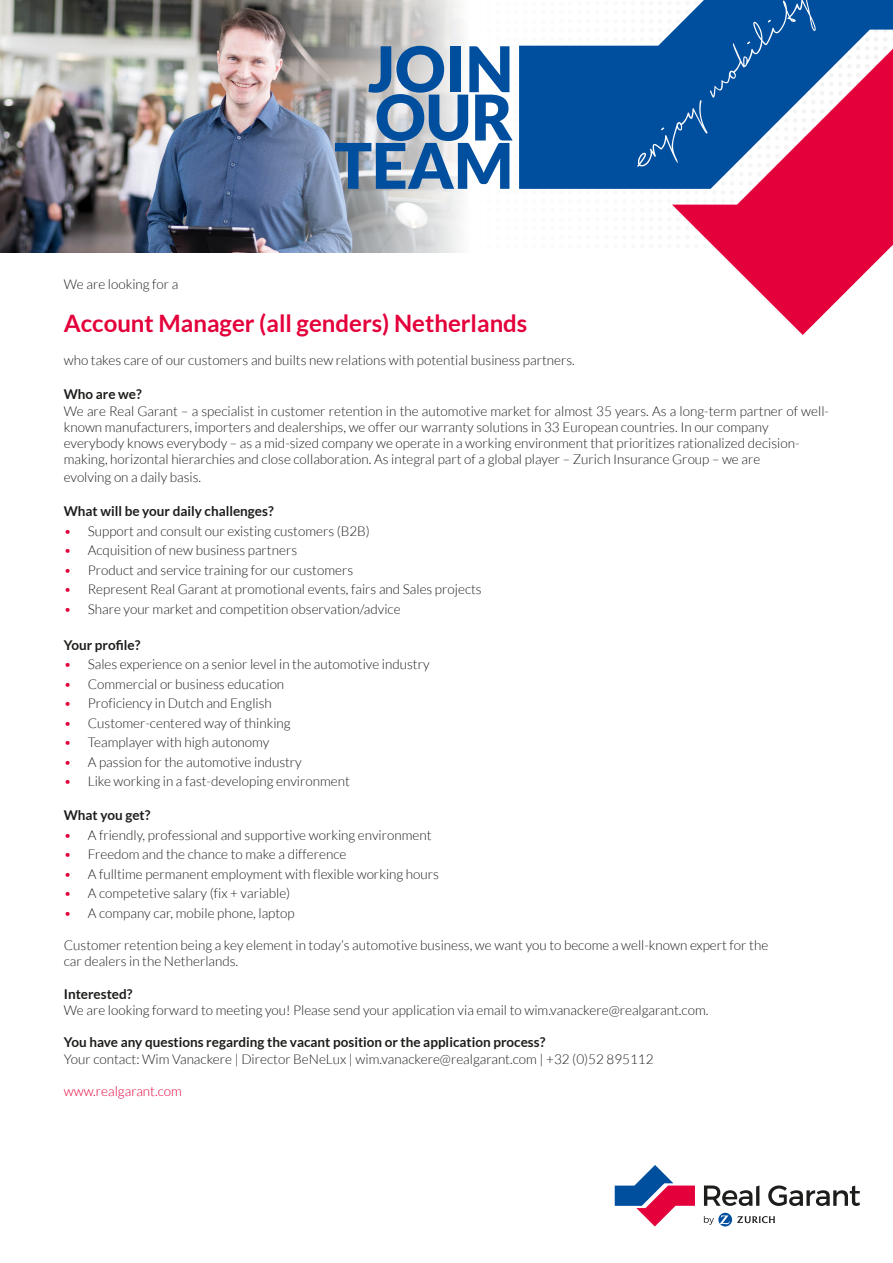
<style>
.page{position:relative;width:893px;height:1263px;background:#fff}
.page>*{position:absolute;margin:0;border:0;box-sizing:border-box;transform-origin:0 0}
.t1{font:900 63px/48.3px "Lato";color:#004f9f;text-align:right}
.t2{font:700 24px "Lato";color:#e4003a}
.t3{font:300 13.5px/16.2px "Lato";color:#1d1d1b}
.t4{font:700 13.5px "Lato";color:#1d1d1b}
.t5{font:300 13.5px "Lato";color:#e4003a}
.s1{color:#e4003a}
</style>
<div class="page">
<img style="left:0;top:0;width:224px;height:253px">
<img style="left:224px;top:0;width:238px;height:253px">
<svg style="left:672px;top:189px;width:221px;height:146px;fill:#e4003a"></svg>
<svg style="left:519px;top:0;width:374px;height:189px;fill:#004f9f"></svg>
<svg style="left:637px;top:0;width:179px;height:167px"></svg>
<svg style="left:615px;top:1165px;width:80px;height:61px"></svg>
<svg style="left:704px;top:1185px;width:55px;height:21px"></svg>
<svg style="left:768px;top:1185px;width:92px;height:21px"></svg>
<svg style="left:704px;top:1213px;width:71px;height:13px"></svg>
<h1 class="t1" style="left:334px;top:44px;width:180px">JOIN<br>OUR<br>TEAM</h1>
<p class="t3" style="left:64px;top:276px;width:116px">We are looking for a</p>
<h2 class="t2" style="left:64px;top:310px;width:465px">Account Manager (all genders) Netherlands</h2>
<p class="t3" style="left:64px;top:352px;width:513px">who takes care of our customers and builts new relations with potential business partners.</p>
<p class="t4" style="left:64px;top:387px;width:80px">Who are we?</p>
<p class="t3" style="left:64px;top:403px;width:767px">We are Real Garant – a specialist in customer retention in the automotive market for almost 35 years. As a long-term partner of well&shy;known manufacturers, importers and dealerships, we offer our warranty solutions in 33 European countries. In our company everybody knows everybody – as a mid-sized company we operate in a working environment that prioritizes rationalized decision&shy;making, horizontal hierarchies and close collaboration. As integral part of a global player – Zurich Insurance Group – we are</p>
<p class="t3" style="left:64px;top:469px;width:139px">evolving on a daily basis.</p>
<p class="t4" style="left:64px;top:504px;width:211px">What will be your daily challenges?</p>
<p class="t3" style="left:64px;top:523px;width:308px"><span class="s1">•</span> Support and consult our existing customers (B2B)</p>
<p class="t3" style="left:64px;top:543px;width:235px"><span class="s1">•</span> Acquisition of new business partners</p>
<p class="t3" style="left:64px;top:562px;width:291px"><span class="s1">•</span> Product and service training for our customers</p>
<p class="t3" style="left:64px;top:582px;width:419px"><span class="s1">•</span> Represent Real Garant at promotional events, fairs and Sales projects</p>
<p class="t3" style="left:64px;top:601px;width:338px"><span class="s1">•</span> Share your market and competition observation/advice</p>
<p class="t4" style="left:64px;top:637px;width:78px">Your profile?</p>
<p class="t3" style="left:64px;top:656px;width:367px"><span class="s1">•</span> Sales experience on a senior level in the automotive industry</p>
<p class="t3" style="left:64px;top:676px;width:222px"><span class="s1">•</span> Commercial or business education</p>
<p class="t3" style="left:64px;top:695px;width:210px"><span class="s1">•</span> Proficiency in Dutch and English</p>
<p class="t3" style="left:64px;top:715px;width:228px"><span class="s1">•</span> Customer-centered way of thinking</p>
<p class="t3" style="left:64px;top:734px;width:207px"><span class="s1">•</span> Teamplayer with high autonomy</p>
<p class="t3" style="left:64px;top:754px;width:240px"><span class="s1">•</span> A passion for the automotive industry</p>
<p class="t3" style="left:64px;top:773px;width:288px"><span class="s1">•</span> Like working in a fast-developing environment</p>
<p class="t4" style="left:64px;top:808px;width:88px">What you get?</p>
<p class="t3" style="left:64px;top:827px;width:369px"><span class="s1">•</span> A friendly, professional and supportive working environment</p>
<p class="t3" style="left:64px;top:846px;width:284px"><span class="s1">•</span> Freedom and the chance to make a difference</p>
<p class="t3" style="left:64px;top:866px;width:377px"><span class="s1">•</span> A fulltime permanent employment with flexible working hours</p>
<p class="t3" style="left:64px;top:885px;width:228px"><span class="s1">•</span> A competetive salary (fix + variable)</p>
<p class="t3" style="left:64px;top:905px;width:233px"><span class="s1">•</span> A company car, mobile phone, laptop</p>
<p class="t3" style="left:64px;top:937px;width:706px">Customer retention being a key element in today’s automotive business, we want you to become a well-known expert for the car dealers in the Netherlands.</p>
<p class="t4" style="left:64px;top:986px;width:70px">Interested?</p>
<p class="t3" style="left:64px;top:1002px;width:646px">We are looking forward to meeting you! Please send your application via email to wim.vanackere@realgarant.com.</p>
<p class="t4" style="left:64px;top:1035px;width:483px">You have any questions regarding the vacant position or the application process?</p>
<p class="t3" style="left:64px;top:1051px;width:591px">Your contact: Wim Vanackere | Director BeNeLux | wim.vanackere@realgarant.com | +32 (0)52 895112</p>
<p class="t5" style="left:64px;top:1084px;width:120px">www.realgarant.com</p>
</div>
